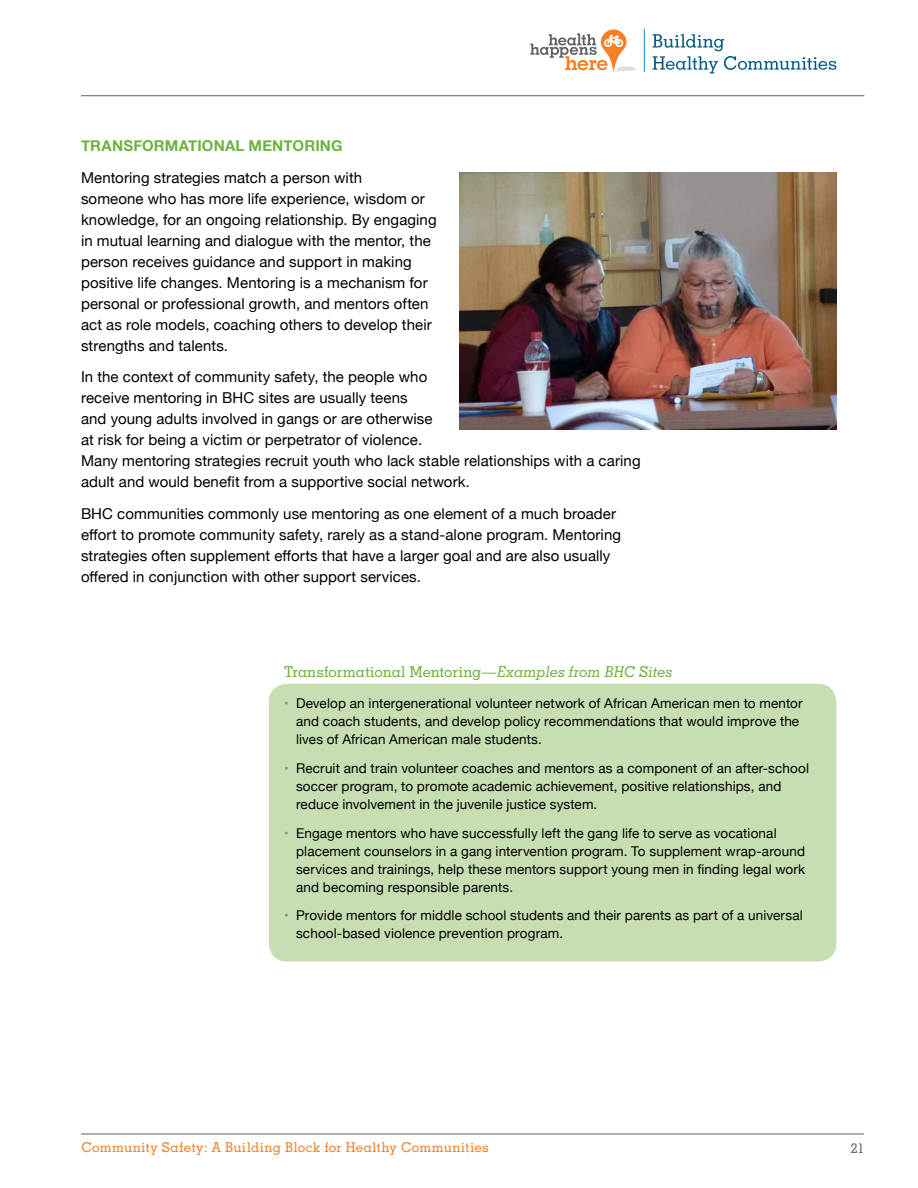
<style>
.page{position:relative;width:918px;height:1188px;background:#fff}
.page>*{position:absolute;margin:0;border:0;box-sizing:border-box;transform-origin:0 0}
.t1{font:15px/21px "Helvetica Neue";letter-spacing:.005em;color:#000}
.t2{font:500 15px "Memphis LT Std";letter-spacing:-.01em;color:#6cb33f}
.t3{font:700 15px "Helvetica Neue";letter-spacing:.01em;color:#6cb33f}
.t4{font:13.5px/18px "Helvetica Neue";letter-spacing:.01em;color:#000}
.t5{font:500 13.5px "Memphis LT Std";letter-spacing:.02em;color:#f58025}
.t6{font:500 13.5px "Memphis LT Std";color:#5f6062}
.s1{font-style:italic}
.s2{color:#6cb33f}
</style>
<div class="page">
<svg style="left:530px;top:29px;width:106px;height:43px"></svg>
<hr style="left:644px;top:29px;width:1px;height:43px;background:#0194d3">
<svg style="left:653px;top:34px;width:183px;height:39px"></svg>
<hr style="left:81px;top:1134px;width:783px;height:1px;background:#5f6062">
<hr style="left:81px;top:95px;width:783px;height:1px;background:#5f6062">
<div style="left:269px;top:684px;width:567px;height:277px;background:#c7deb2;border-radius:18px"></div>
<img style="left:459px;top:172px;width:377px;height:258px">
<p class="t3" style="left:81px;top:134px;width:263px">TRANSFORMATIONAL MENTORING</p>
<p class="t1" style="left:81px;top:168px;width:357px">Mentoring strategies match a person with<br>someone who has more life experience, wisdom or knowledge, for an ongoing relationship. By engaging in mutual learning and dialogue with the mentor, the person receives guidance and support in making positive life changes. Mentoring is a mechanism for personal or professional growth, and mentors often act as role models, coaching others to develop their strengths and talents.</p>
<p class="t1" style="left:81px;top:367px;width:561px">In the context of community safety, the people who<br>receive mentoring in BHC sites are usually teens<br>and young adults involved in gangs or are otherwise<br>at risk for being a victim or perpetrator of violence.<br>Many mentoring strategies recruit youth who lack stable relationships with a caring adult and would benefit from a supportive social network.</p>
<p class="t1" style="left:81px;top:504px;width:542px">BHC communities commonly use mentoring as one element of a much broader effort to promote community safety, rarely as a stand-alone program. Mentoring strategies often supplement efforts that have a larger goal and are also usually offered in conjunction with other support services.</p>
<p class="t2" style="left:284px;top:662px;width:390px">Transformational Mentoring—<span class="s1">Examples from BHC Sites</span></p>
<p class="t4" style="left:296px;top:695px;width:508px;text-indent:-12px"><span class="s2">•</span> Develop an intergenerational volunteer network of African American men to mentor and coach students, and develop policy recommendations that would improve the lives of African American male students.</p>
<p class="t4" style="left:296px;top:760px;width:515px;text-indent:-12px"><span class="s2">•</span> Recruit and train volunteer coaches and mentors as a component of an after-school soccer program, to promote academic achievement, positive relationships, and reduce involvement in the juvenile justice system.</p>
<p class="t4" style="left:296px;top:825px;width:511px;text-indent:-12px"><span class="s2">•</span> Engage mentors who have successfully left the gang life to serve as vocational placement counselors in a gang intervention program. To supplement wrap-around services and trainings, help these mentors support young men in finding legal work and becoming responsible parents.</p>
<p class="t4" style="left:296px;top:907px;width:508px;text-indent:-12px"><span class="s2">•</span> Provide mentors for middle school students and their parents as part of a universal school-based violence prevention program.</p>
<p class="t5" style="left:81px;top:1139px;width:409px">Community Safety: A Building Block for Healthy Communities</p>
<p class="t6" style="left:851px;top:1139px;width:15px">21</p>
</div>
